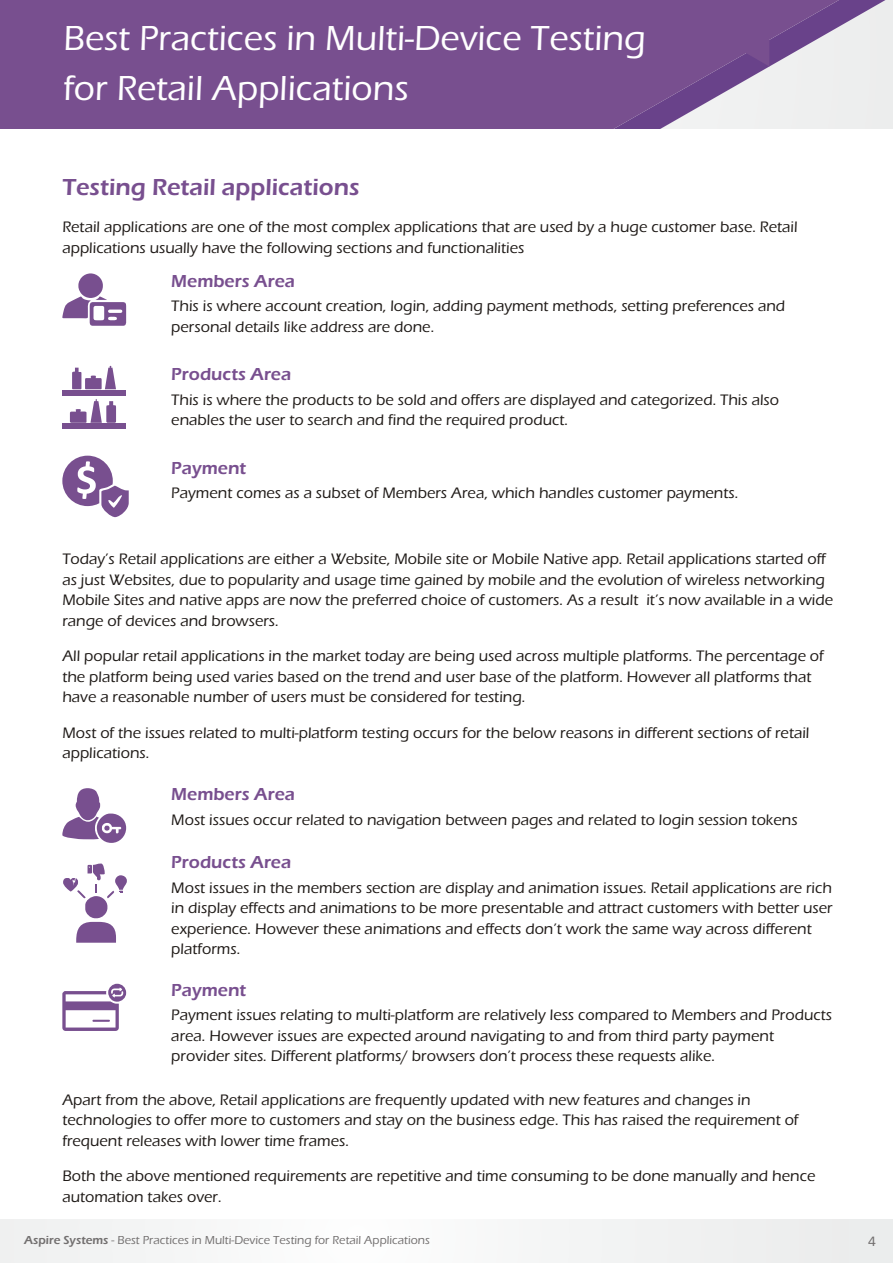
<style>
.page{position:relative;width:893px;height:1263px;background:#fff}
.page>*{position:absolute;margin:0;border:0;box-sizing:border-box;transform-origin:0 0}
.t1{font:500 36px/50.1px "Eras ITC";color:#fff}
.t2{font:600 24px "Eras ITC";color:#784f8f}
.t3{font:600 18px "Eras ITC";color:#784f8f}
.t4{font:500 15.75px/20.5px "Eras ITC";color:#1f1a17}
.t5{font:13.5px "Humanist 777 BT Roman B";color:#737070}
.t6{font:500 12px "Eras ITC";color:#737070}
.s1{font-weight:600}
</style>
<div class="page">
<div style="left:0;top:1219px;width:849px;height:44px;background:#f4f5f5"></div>
<div style="left:849px;top:1219px;width:44px;height:44px;background:#ebeded"></div>
<svg style="left:842px;top:0;width:47px;height:129px"></svg>
<svg style="left:0;top:0;width:842px;height:129px;fill:#784f8f"></svg>
<svg style="left:62px;top:456px;width:67px;height:62px"></svg>
<svg style="left:62px;top:273px;width:64px;height:53px"></svg>
<div style="left:62px;top:390px;width:64px;height:5px;background:#784f8f"></div>
<div style="left:62px;top:423px;width:64px;height:6px;background:#784f8f"></div>
<svg style="left:70px;top:399px;width:46px;height:24px"></svg>
<svg style="left:72px;top:366px;width:44px;height:23px"></svg>
<svg style="left:62px;top:788px;width:64px;height:55px"></svg>
<svg style="left:63px;top:863px;width:64px;height:80px"></svg>
<svg style="left:62px;top:984px;width:64px;height:47px"></svg>
<h1 class="t1" style="left:63px;top:16px;width:584px">Best Practices in Multi-Device Testing for Retail Applications</h1>
<h2 class="t2" style="left:62px;top:178px;width:299px">Testing Retail applications</h2>
<p class="t4" style="left:62px;top:218px;width:737px">Retail applications are one of the most complex applications that are used by a huge customer base. Retail applications usually have the following sections and functionalities</p>
<p class="t3" style="left:171px;top:274px;width:125px">Members Area</p>
<p class="t4" style="left:171px;top:297px;width:615px">This is where account creation, login, adding payment methods, setting preferences and personal details like address are done.</p>
<p class="t3" style="left:171px;top:368px;width:121px">Products Area</p>
<p class="t4" style="left:171px;top:391px;width:609px">This is where the products to be sold and offers are displayed and categorized. This also enables the user to search and find the required product.</p>
<p class="t3" style="left:171px;top:461px;width:76px">Payment</p>
<p class="t4" style="left:171px;top:484px;width:568px">Payment comes as a subset of Members Area, which handles customer payments.</p>
<p class="t4" style="left:62px;top:550px;width:772px">Today’s Retail applications are either a Website, Mobile site or Mobile Native app. Retail applications started off as just Websites, due to popularity and usage time gained by mobile and the evolution of wireless networking Mobile Sites and native apps are now the preferred choice of customers. As a result it’s now available in a wide range of devices and browsers.</p>
<p class="t4" style="left:62px;top:647px;width:763px">All popular retail applications in the market today are being used across multiple platforms. The percentage of the platform being used varies based on the trend and user base of the platform. However all platforms that have a reasonable number of users must be considered for testing.</p>
<p class="t4" style="left:62px;top:724px;width:749px">Most of the issues related to multi-platform testing occurs for the below reasons in different sections of retail applications.</p>
<p class="t3" style="left:171px;top:788px;width:125px">Members Area</p>
<p class="t4" style="left:171px;top:811px;width:628px">Most issues occur related to navigation between pages and related to login session tokens</p>
<p class="t3" style="left:171px;top:856px;width:121px">Products Area</p>
<p class="t4" style="left:171px;top:879px;width:663px">Most issues in the members section are display and animation issues. Retail applications are rich in display effects and animations to be more presentable and attract customers with better user experience. However these animations and effects don’t work the same way across different platforms.</p>
<p class="t3" style="left:171px;top:983px;width:76px">Payment</p>
<p class="t4" style="left:171px;top:1007px;width:662px">Payment issues relating to multi-platform are relatively less compared to Members and Products area. However issues are expected around navigating to and from third party payment provider sites. Different platforms/ browsers don’t process these requests alike.</p>
<p class="t4" style="left:62px;top:1091px;width:738px">Apart from the above, Retail applications are frequently updated with new features and changes in technologies to offer more to customers and stay on the business edge. This has raised the requirement of frequent releases with lower time frames.</p>
<p class="t4" style="left:62px;top:1167px;width:755px">Both the above mentioned requirements are repetitive and time consuming to be done manually and hence automation takes over.</p>
<p class="t6" style="left:24px;top:1236px;width:407px"><span class="s1">Aspire Systems</span> - Best Practices in Multi-Device Testing for Retail Applications</p>
<p class="t5" style="left:868px;top:1235px;width:9px">4</p>
</div>
